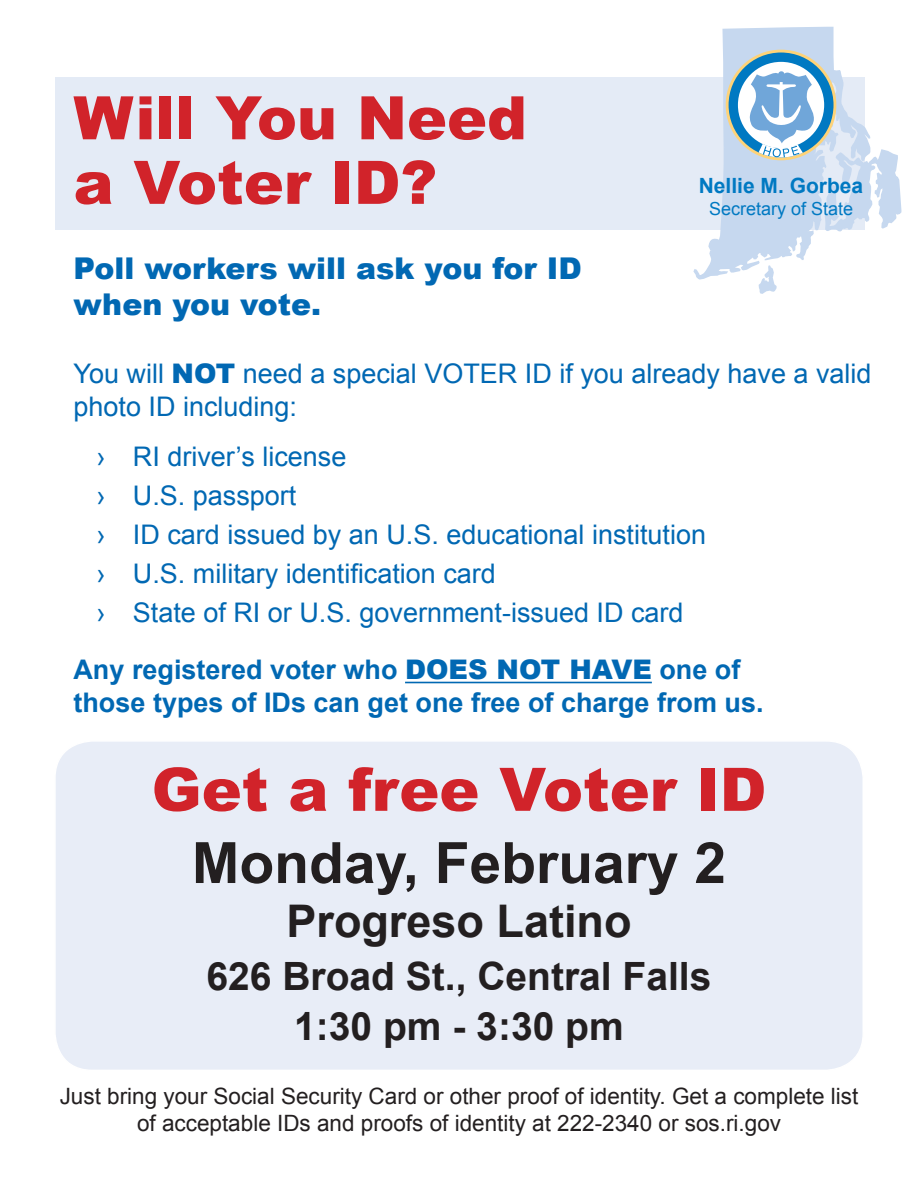
<style>
.page{position:relative;width:918px;height:1188px;background:#fff}
.page>*{position:absolute;margin:0;border:0;box-sizing:border-box;transform-origin:0 0}
.t1{font:900 60px/64.5px "Arial";color:#d1232a}
.t2{font:700 57px "Arial";color:#231f20}
.t3{font:700 45px "Arial";color:#231f20}
.t4{font:700 39px/50.4px "Arial";color:#231f20;text-align:center}
.t5{font:900 30px/36px "Arial";color:#0168b3}
.t6{font:27px/32.4px "Arial";color:#0168b3}
.t7{font:700 27px/32.4px "Arial";color:#0168b3}
.t8{font:22.5px/27px "Arial";color:#231f20;text-align:center}
.t9{font:700 21px "Arial";color:#0079c2}
.t10{font:18px "Arial";color:#0079c2}
.s1{font-weight:900}
</style>
<div class="page">
<div style="left:56px;top:77px;width:809px;height:152px;background:#e4ebf6"></div>
<svg style="left:693px;top:27px;width:208px;height:267px"></svg>
<div style="left:55px;top:741px;width:808px;height:329px;background:#e8edf7;border-radius:38px"></div>
<div style="left:54px;top:740px;width:810px;height:331px;border:2px solid #fff;border-radius:38px"></div>
<hr style="left:405px;top:682px;width:247px;height:1px;background:#0168b3">
<p class="t1" style="left:74px;top:84px;width:455px">Will You Need a Voter ID?</p>
<p class="t5" style="left:74px;top:250px;width:510px">Poll workers will ask you for ID when you vote.</p>
<p class="t9" style="left:699px;top:172px;width:166px">Nellie M. Gorbea</p>
<p class="t10" style="left:709px;top:197px;width:146px">Secretary of State</p>
<p class="t6" style="left:74px;top:358px;width:800px">You will <span class="s1">NOT</span> need a special VOTER ID if you already have a valid photo ID including:</p>
<p class="t6" style="left:97px;top:440px;width:251px">› RI driver’s license</p>
<p class="t6" style="left:97px;top:480px;width:201px">› U.S. passport</p>
<p class="t6" style="left:97px;top:519px;width:611px">› ID card issued by an U.S. educational institution</p>
<p class="t6" style="left:97px;top:558px;width:401px">› U.S. military identification card</p>
<p class="t6" style="left:97px;top:597px;width:588px">› State of RI or U.S. government-issued ID card</p>
<p class="t7" style="left:74px;top:654px;width:692px">Any registered voter who <span class="s1">DOES NOT HAVE</span> one of those types of IDs can get one free of charge from us.</p>
<p class="t1" style="left:152px;top:755px;width:616px">Get a free Voter ID</p>
<p class="t2" style="left:192px;top:825px;width:536px">Monday, February 2</p>
<p class="t3" style="left:286px;top:891px;width:347px">Progreso Latino</p>
<p class="t4" style="left:206px;top:952px;width:507px">626 Broad St., Central Falls<br>1:30 pm - 3:30 pm</p>
<p class="t8" style="left:60px;top:1083px;width:800px">Just bring your Social Security Card or other proof of identity. Get a complete list of acceptable IDs and proofs of identity at 222-2340 or sos.ri.gov</p>
</div>
